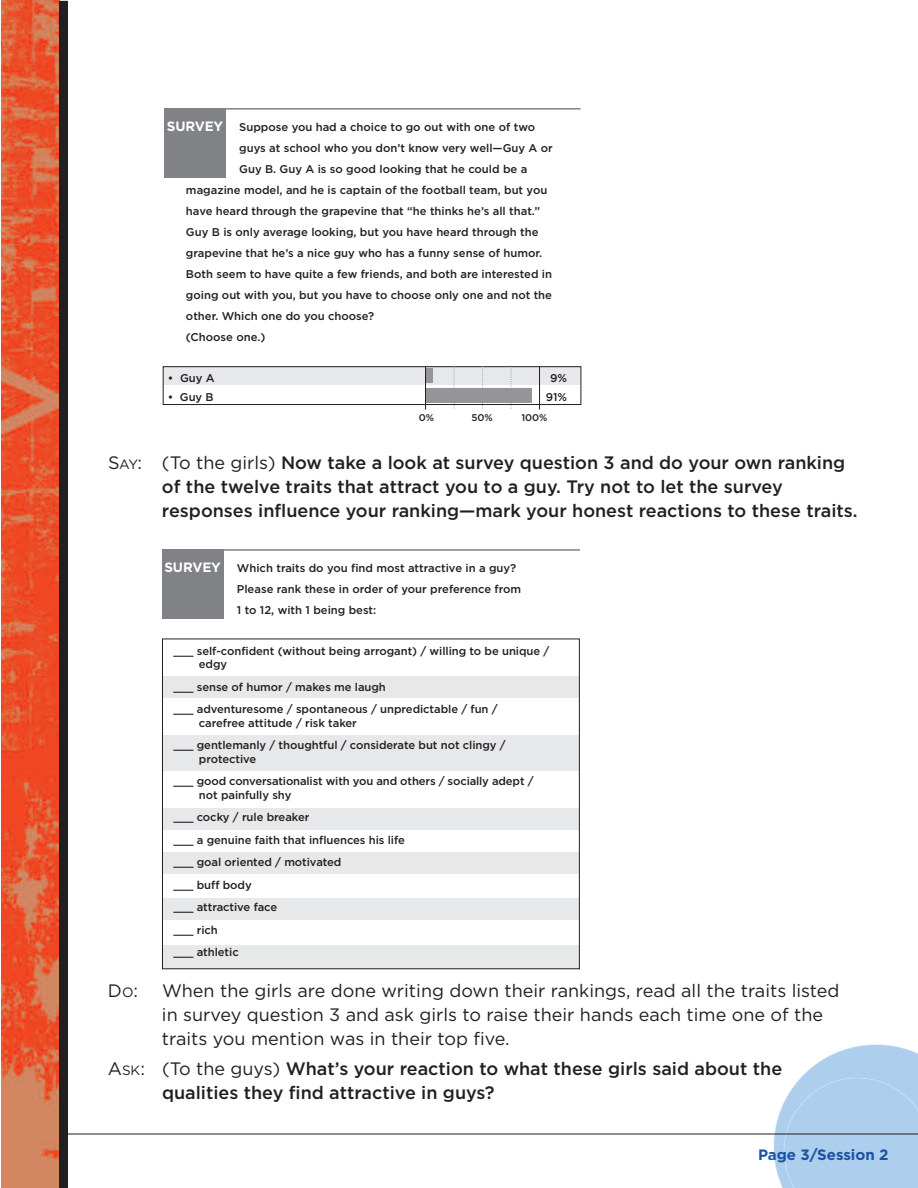
<style>
.page{position:relative;width:918px;height:1188px;background:#fff}
.page>*{position:absolute;margin:0;border:0;box-sizing:border-box;transform-origin:0 0}
.t1{font:500 18px/24px "Gotham";color:#231f20}
.t2{font:18px/24px "Gotham";color:#231f20}
.t3{font:700 15px "Gotham";color:#1c52a4}
.t4{font:700 13.5px "Gotham";letter-spacing:-.01em;color:#fff}
.t5{font:500 11.25px/22.5px "Gotham";letter-spacing:-.005em;color:#231f20}
.t6{font:500 9.75px "Gotham";color:#231f20}
.s1{font-weight:400}
.s2{font-weight:400;font-size:13.5px}
.s3{font-size:13.5px}
</style>
<div class="page">
<img style="left:770px;top:1045px;width:148px;height:143px">
<img style="left:2px;top:0;width:57px;height:1188px">
<hr style="left:59px;top:1134px;width:859px;height:1px;background:#231f20">
<div style="left:59px;top:1px;width:9px;height:1187px;background:#231f20"></div>
<div style="left:163px;top:945px;width:416px;height:24px;background:#e7e8e9"></div>
<div style="left:163px;top:898px;width:416px;height:22px;background:#e7e8e9"></div>
<div style="left:163px;top:852px;width:416px;height:22px;background:#e7e8e9"></div>
<div style="left:163px;top:808px;width:416px;height:22px;background:#e7e8e9"></div>
<div style="left:163px;top:735px;width:416px;height:36px;background:#e7e8e9"></div>
<div style="left:163px;top:676px;width:416px;height:22px;background:#e7e8e9"></div>
<div style="left:162px;top:639px;width:418px;height:330px;border:1px solid #231f20"></div>
<hr style="left:210px;top:549px;width:370px;height:2px;background:#808285">
<div style="left:162px;top:549px;width:61px;height:70px;background:#808285"></div>
<div style="left:163px;top:366px;width:417px;height:19px;background:#e7e8e9"></div>
<div style="left:163px;top:366px;width:418px;height:39px;border:1px solid #231f20"></div>
<div style="left:425px;top:369px;width:7px;height:14px;background:#939598"></div>
<div style="left:425px;top:388px;width:107px;height:14px;background:#939598"></div>
<svg style="left:510px;top:365px;width:2px;height:44px"></svg>
<svg style="left:482px;top:366px;width:1px;height:43px"></svg>
<svg style="left:453px;top:366px;width:2px;height:43px"></svg>
<hr style="left:539px;top:366px;width:1px;height:44px;background:#231f20">
<hr style="left:425px;top:366px;width:1px;height:44px;background:#231f20">
<hr style="left:212px;top:108px;width:369px;height:2px;background:#808285">
<div style="left:164px;top:108px;width:62px;height:69px;background:#808285"></div>
<p class="t4" style="left:167px;top:119px;width:58px">SURVEY</p>
<p class="t5" style="left:239px;top:116px;width:297px">Suppose you had a choice to go out with one of two</p>
<p class="t5" style="left:239px;top:137px;width:315px">guys at school who you don’t know very well—Guy A or</p>
<p class="t5" style="left:239px;top:158px;width:290px">Guy B. Guy A is so good looking that he could be a</p>
<p class="t5" style="left:186px;top:179px;width:363px">magazine model, and he is captain of the football team, but you</p>
<p class="t5" style="left:186px;top:200px;width:356px">have heard through the grapevine that “he thinks he’s all that.”</p>
<p class="t5" style="left:186px;top:221px;width:354px">Guy B is only average looking, but you have heard through the</p>
<p class="t5" style="left:186px;top:242px;width:358px">grapevine that he’s a nice guy who has a funny sense of humor.</p>
<p class="t5" style="left:186px;top:263px;width:368px">Both seem to have quite a few friends, and both are interested in</p>
<p class="t5" style="left:186px;top:284px;width:368px">going out with you, but you have to choose only one and not the</p>
<p class="t5" style="left:186px;top:305px;width:190px">other. Which one do you choose?</p>
<p class="t5" style="left:186px;top:326px;width:81px">(Choose one.)</p>
<p class="t5" style="left:168px;top:367px;width:48px">• Guy A</p>
<p class="t5" style="left:550px;top:367px;width:18px">9%</p>
<p class="t5" style="left:168px;top:386px;width:47px">• Guy B</p>
<p class="t5" style="left:546px;top:386px;width:23px">91%</p>
<p class="t6" style="left:419px;top:412px;width:17px">0%</p>
<p class="t6" style="left:471px;top:412px;width:23px">50%</p>
<p class="t6" style="left:521px;top:412px;width:28px">100%</p>
<h1 class="t1" style="left:162px;top:451px;width:697px;text-indent:-54px"><span class="s1">S</span><span class="s2">AY</span><span class="s1">: (To the girls)</span> Now take a look at survey question 3 and do your own ranking of the twelve traits that attract you to a guy. Try not to let the survey responses influence your ranking—mark your honest reactions to these traits.</h1>
<p class="t4" style="left:164px;top:560px;width:58px">SURVEY</p>
<p class="t5" style="left:237px;top:558px;width:286px;line-height:21px">Which traits do you find most attractive in a guy?<br>Please rank these in order of your preference from<br>1 to 12, with 1 being best:</p>
<p class="t5" style="left:199px;top:644px;width:352px;line-height:13.5px;text-indent:-25px">___ self-confident (without being arrogant) / willing to be unique / edgy</p>
<p class="t5" style="left:173px;top:676px;width:326px">___ sense of humor / makes me laugh<br>___ adventuresome / spontaneous / unpredictable / fun /</p>
<p class="t5" style="left:173px;top:712px;width:334px;text-indent:25px">carefree attitude / risk taker<br>___ gentlemanly / thoughtful / considerate but not clingy /</p>
<p class="t5" style="left:173px;top:748px;width:362px;text-indent:25px">protective<br>___ good conversationalist with you and others / socially adept /</p>
<p class="t5" style="left:173px;top:784px;width:233px;text-indent:26px">not painfully shy<br>___ cocky / rule breaker<br>___ a genuine faith that influences his life ___ goal oriented / motivated<br>___ buff body<br>___ attractive face<br>___ rich<br>___ athletic</p>
<h1 class="t2" style="left:108px;top:979px;width:32px">D<span class="s3">O</span>:</h1>
<h1 class="t2" style="left:162px;top:979px;width:679px">When the girls are done writing down their rankings, read all the traits listed in survey question 3 and ask girls to raise their hands each time one of the traits you mention was in their top five.</h1>
<h1 class="t1" style="left:162px;top:1057px;width:622px;text-indent:-54px"><span class="s1">A</span><span class="s2">SK</span><span class="s1">: (To the guys)</span> What’s your reaction to what these girls said about the qualities they find attractive in guys?</h1>
<h2 class="t3" style="left:758px;top:1146px;width:132px">Page 3/Session 2</h2>
</div>
